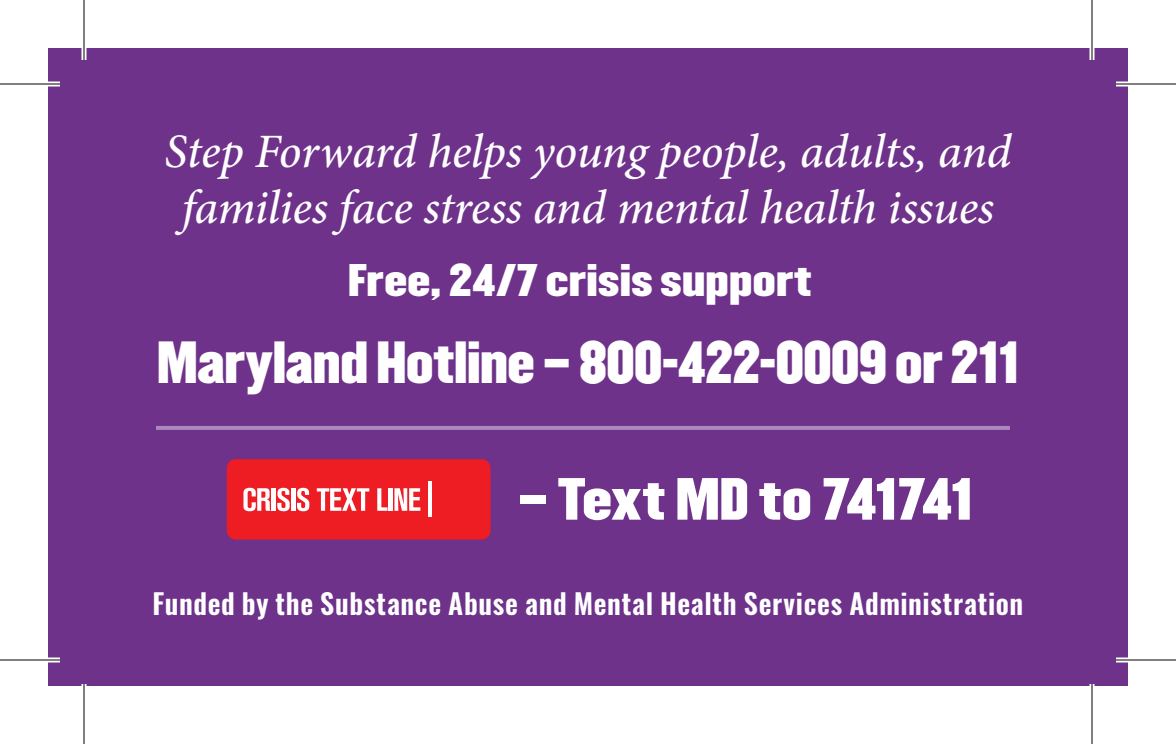
<style>
.page{position:relative;width:1176px;height:744px;background:#fff}
.page>*{position:absolute;margin:0;border:0;box-sizing:border-box;transform-origin:0 0}
.t1{font:52px "Champion HTF Middleweight";letter-spacing:-.01em;color:#fff;scale:.92 1}
.t2{font:52px "Champion HTF Middleweight";letter-spacing:-.035em;color:#fff}
.Pull_Quote_Text_-_18{font:italic 500 48px/56px "Minion Pro";letter-spacing:-.01em;color:#fff;text-align:center}
.t3{font:40px "Champion HTF Middleweight";letter-spacing:.01em;color:#fff}
.Body{font:600 28px "Oswald";letter-spacing:.02em;color:#fff}
</style>
<div class="page">
<div style="left:48px;top:48px;width:1080px;height:638px;background:#6e328a"></div>
<div style="left:227px;top:459px;width:264px;height:81px;background:#ee1d23;border-radius:9px"></div>
<svg style="left:243px;top:488px;width:28px;height:23px"></svg>
<hr style="left:272px;top:488px;width:4px;height:23px;background:#fff">
<svg style="left:277px;top:488px;width:13px;height:23px"></svg>
<hr style="left:291px;top:488px;width:4px;height:23px;background:#fff">
<svg style="left:297px;top:488px;width:12px;height:23px"></svg>
<svg style="left:317px;top:488px;width:52px;height:23px"></svg>
<svg style="left:377px;top:488px;width:11px;height:23px"></svg>
<hr style="left:389px;top:488px;width:4px;height:23px;background:#fff">
<svg style="left:394px;top:488px;width:26px;height:23px"></svg>
<hr style="left:429px;top:482px;width:3px;height:35px;background:#fff">
<hr style="left:156px;top:426px;width:854px;height:4px;background:#a8b">
<hr style="left:0;top:82px;width:60px;height:4px;background:#fff">
<hr style="left:1116px;top:82px;width:60px;height:4px;background:#fff">
<hr style="left:0;top:658px;width:60px;height:4px;background:#fff">
<hr style="left:1116px;top:658px;width:60px;height:4px;background:#fff">
<hr style="left:82px;top:0;width:4px;height:60px;background:#fff">
<hr style="left:82px;top:684px;width:4px;height:60px;background:#fff">
<hr style="left:1090px;top:0;width:4px;height:60px;background:#fff">
<hr style="left:1090px;top:684px;width:4px;height:60px;background:#fff">
<hr style="left:0;top:83px;width:60px;height:2px;background:#000">
<hr style="left:1116px;top:83px;width:60px;height:2px;background:#000">
<hr style="left:0;top:659px;width:60px;height:2px;background:#000">
<hr style="left:1116px;top:659px;width:60px;height:2px;background:#000">
<hr style="left:83px;top:0;width:2px;height:60px;background:#000">
<hr style="left:83px;top:684px;width:2px;height:60px;background:#000">
<hr style="left:1091px;top:0;width:2px;height:60px;background:#000">
<hr style="left:1091px;top:684px;width:2px;height:60px;background:#000">
<p class="Pull_Quote_Text_-_18" style="left:165px;top:123px;width:848px">Step Forward helps young people, adults, and families face stress and mental health issues</p>
<p class="t3" style="left:348px;top:254px;width:465px">Free, 24/7 crisis support</p>
<p class="t1" style="left:157px;top:328px;width:941px">Maryland Hotline – 800-422-0009 or 211</p>
<p class="t2" style="left:518px;top:465px;width:459px">– Text MD to 741741</p>
<p class="Body" style="left:153px;top:584px;width:872px">Funded by the Substance Abuse and Mental Health Services Administration</p>
</div>
